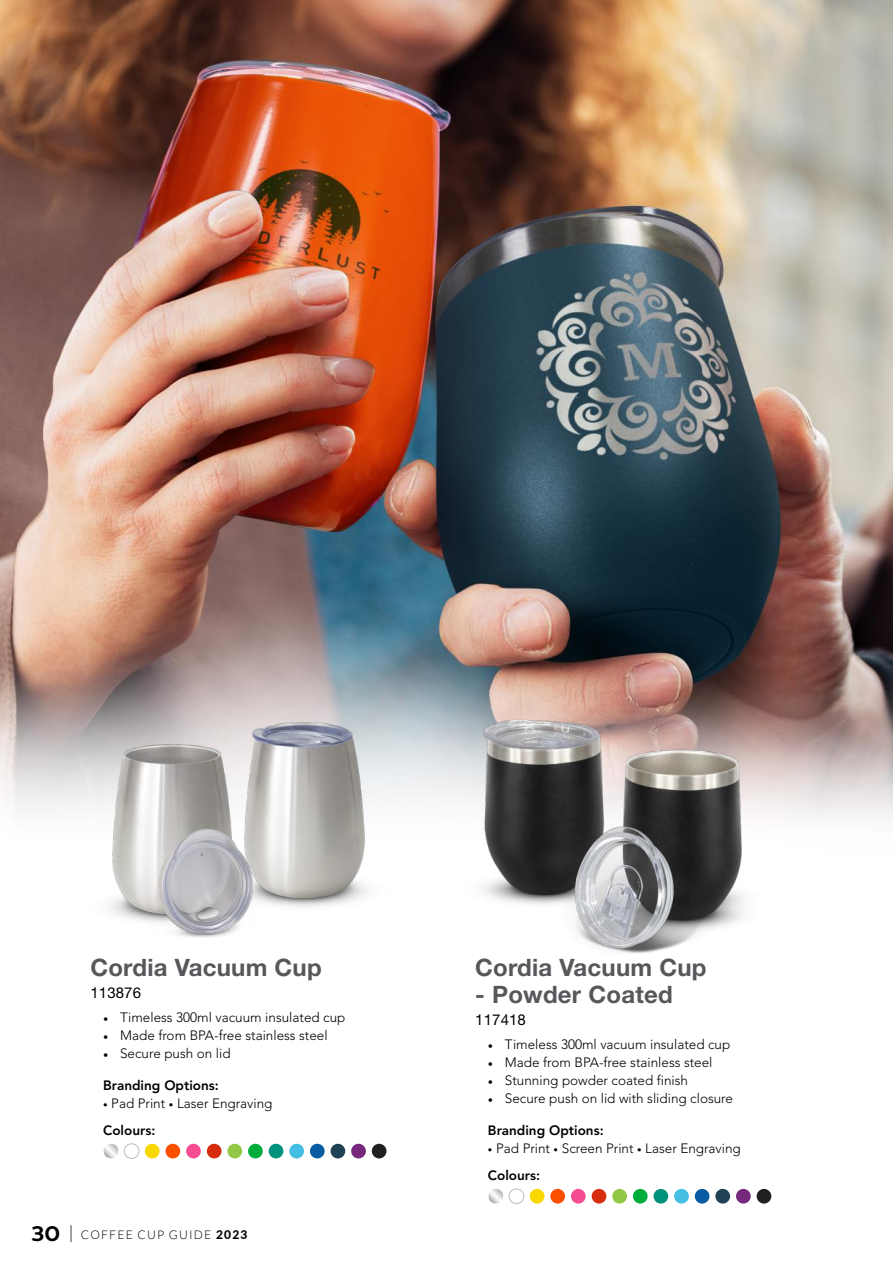
<style>
.page{position:relative;width:893px;height:1263px;background:#fff}
.page>*{position:absolute;margin:0;border:0;box-sizing:border-box;transform-origin:0 0}
.t1{font:700 24px "Helvetica Neue LT Std";letter-spacing:.01em;color:#57585b}
.t2{font:15px "Helvetica Neue LT Std";letter-spacing:.01em;color:#000}
.t3{font:300 13.5px/27px "Avenir";color:#000}
.t4{font:800 13.5px "Avenir";color:#000}
.t5{font:300 12px "Lato";letter-spacing:.1em;color:#000}
.s1{font-family:"Minion Pro";font-weight:400}
.s2{font-size:9px}
.s3{font-weight:800}
.s4{font-family:"Alright Sans";font-weight:700;font-size:21px}
.s5{font-size:18px}
</style>
<div class="page">
<img style="left:0;top:0;width:893px;height:1204px">
<svg style="left:103px;top:1144px;width:16px;height:15px"></svg>
<div style="left:207px;top:1144px;width:15px;height:14px;background:#d62d0f;border-radius:50%"></div>
<div style="left:166px;top:1144px;width:14px;height:14px;background:#fb4f00;border-radius:50%"></div>
<div style="left:269px;top:1144px;width:14px;height:14px;background:#00927a;border-radius:50%"></div>
<div style="left:124px;top:1144px;width:15px;height:14px;background:#fff;border-radius:50%"></div>
<div style="left:124px;top:1144px;width:15px;height:14px;border:1px solid #bbbdc0;border-radius:50%"></div>
<div style="left:227px;top:1144px;width:15px;height:14px;background:#92c846;border-radius:50%"></div>
<div style="left:186px;top:1144px;width:15px;height:14px;background:#f64d92;border-radius:50%"></div>
<div style="left:289px;top:1144px;width:15px;height:14px;background:#45bee3;border-radius:50%"></div>
<div style="left:310px;top:1144px;width:15px;height:14px;background:#085ca1;border-radius:50%"></div>
<div style="left:331px;top:1144px;width:14px;height:14px;background:#1f4254;border-radius:50%"></div>
<div style="left:351px;top:1144px;width:15px;height:14px;background:#76287d;border-radius:50%"></div>
<div style="left:372px;top:1144px;width:14px;height:14px;background:#221f1f;border-radius:50%"></div>
<div style="left:145px;top:1144px;width:15px;height:14px;background:#fbd700;border-radius:50%"></div>
<div style="left:248px;top:1144px;width:15px;height:14px;background:#00ad3c;border-radius:50%"></div>
<svg style="left:488px;top:1189px;width:16px;height:15px"></svg>
<div style="left:592px;top:1189px;width:14px;height:14px;background:#d62d0f;border-radius:50%"></div>
<div style="left:550px;top:1189px;width:15px;height:14px;background:#fb4f00;border-radius:50%"></div>
<div style="left:653px;top:1189px;width:15px;height:14px;background:#00927a;border-radius:50%"></div>
<div style="left:509px;top:1189px;width:15px;height:14px;background:#fff;border-radius:50%"></div>
<div style="left:509px;top:1189px;width:15px;height:15px;border:1px solid #bbbdc0;border-radius:50%"></div>
<div style="left:612px;top:1189px;width:15px;height:14px;background:#92c846;border-radius:50%"></div>
<div style="left:571px;top:1189px;width:15px;height:14px;background:#f64d92;border-radius:50%"></div>
<div style="left:674px;top:1189px;width:15px;height:14px;background:#45bee3;border-radius:50%"></div>
<div style="left:695px;top:1189px;width:14px;height:14px;background:#085ca1;border-radius:50%"></div>
<div style="left:715px;top:1189px;width:15px;height:14px;background:#1f4254;border-radius:50%"></div>
<div style="left:736px;top:1189px;width:15px;height:14px;background:#76287d;border-radius:50%"></div>
<div style="left:757px;top:1189px;width:14px;height:14px;background:#221f1f;border-radius:50%"></div>
<div style="left:530px;top:1189px;width:14px;height:14px;background:#fbd700;border-radius:50%"></div>
<div style="left:633px;top:1189px;width:15px;height:14px;background:#00ad3c;border-radius:50%"></div>
<img style="left:211px;top:713px;width:186px;height:218px">
<img style="left:79px;top:729px;width:186px;height:219px">
<img style="left:455px;top:713px;width:179px;height:202px">
<img style="left:540px;top:738px;width:232px;height:233px">
<h1 class="t1" style="left:90px;top:952px;width:233px">Cordia Vacuum Cup</h1>
<p class="t2" style="left:90px;top:984px;width:52px">113876</p>
<p class="t3" style="left:103px;top:1004px;width:244px"><span class="s1">•</span> Timeless 300ml vacuum insulated cup</p>
<p class="t3" style="left:103px;top:1022px;width:226px"><span class="s1">•</span> Made from BPA-free stainless steel</p>
<p class="t3" style="left:103px;top:1040px;width:129px"><span class="s1">•</span> Secure push on lid</p>
<p class="t4" style="left:103px;top:1077px;width:117px">Branding Options:</p>
<p class="t3" style="left:103px;top:1090px;width:171px"><span class="s2">•</span> Pad Print <span class="s2">•</span> Laser Engraving<br><span class="s3">Colours:</span></p>
<p class="t5" style="left:31px;top:1228px;width:218px"><span class="s4">30</span> <span class="s5">|</span> COFFEE CUP GUIDE <span class="s3">2023</span></p>
<h1 class="t1" style="left:475px;top:952px;width:233px">Cordia Vacuum Cup</h1>
<h1 class="t1" style="left:475px;top:979px;width:199px">- Powder Coated</h1>
<p class="t2" style="left:475px;top:1011px;width:52px">117418</p>
<p class="t3" style="left:488px;top:1031px;width:244px"><span class="s1">•</span> Timeless 300ml vacuum insulated cup</p>
<p class="t3" style="left:488px;top:1049px;width:226px"><span class="s1">•</span> Made from BPA-free stainless steel</p>
<p class="t3" style="left:488px;top:1067px;width:202px"><span class="s1">•</span> Stunning powder coated finish</p>
<p class="t3" style="left:488px;top:1085px;width:247px"><span class="s1">•</span> Secure push on lid with sliding closure</p>
<p class="t4" style="left:488px;top:1122px;width:117px">Branding Options:</p>
<p class="t3" style="left:488px;top:1135px;width:254px"><span class="s2">•</span> Pad Print <span class="s2">•</span> Screen Print <span class="s2">•</span> Laser Engraving<br><span class="s3">Colours:</span></p>
</div>
